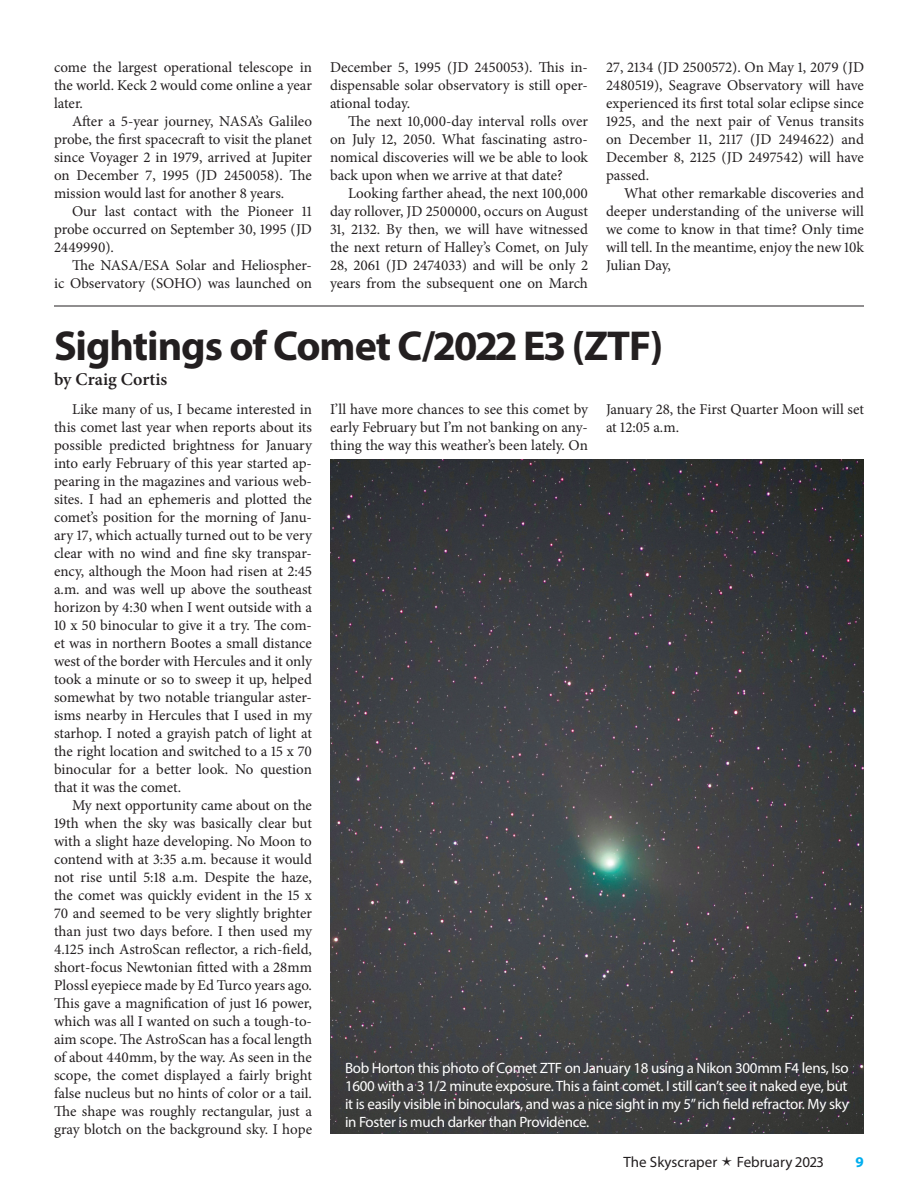
<style>
.page{position:relative;width:918px;height:1188px;background:#fff}
.page>*{position:absolute;margin:0;border:0;box-sizing:border-box;transform-origin:0 0}
.t1{font:700 42px "Myriad Pro";letter-spacing:-.025em;color:#231f20}
.Author{font:600 18px "Minion Pro";color:#231f20}
.body{font:15px/18px "Minion Pro";color:#231f20;text-align:justify}
.t2{font:15px/18px "Myriad Pro";letter-spacing:-.02em;color:#fff;text-align:justify}
.t3{font:15px "Myriad Pro";color:#231f20}
.t4{font:700 15px "Myriad Pro";color:#00aeef}
</style>
<div class="page">
<hr style="left:54px;top:306px;width:810px;height:1px;background:#231f20">
<img style="left:330px;top:459px;width:534px;height:675px">
<p class="body" style="left:54px;top:58px;width:260px">come the largest operational telescope in the world. Keck 2 would come online a year later.</p>
<p class="body" style="left:54px;top:112px;width:260px;text-indent:18px">After a 5-year journey, NASA’s Galileo probe, the first spacecraft to visit the planet since Voyager 2 in 1979, arrived at Jupiter on December 7, 1995 (JD 2450058). The mission would last for another 8 years.</p>
<p class="body" style="left:54px;top:202px;width:260px;text-indent:18px">Our last contact with the Pioneer 11 probe occurred on September 30, 1995 (JD 2449990).</p>
<p class="body" style="left:54px;top:256px;width:260px;text-align:right">The NASA/ESA Solar and Heliospher-<br>ic Observatory (SOHO) was launched on</p>
<p class="body" style="left:330px;top:58px;width:260px">December 5, 1995 (JD 2450053). This in&shy;dispensable solar observatory is still oper&shy;ational today.</p>
<p class="body" style="left:330px;top:112px;width:260px;text-indent:18px">The next 10,000-day interval rolls over on July 12, 2050. What fascinating astro&shy;nomical discoveries will we be able to look back upon when we arrive at that date?</p>
<p class="body" style="left:330px;top:184px;width:260px;text-indent:18px">Looking farther ahead, the next 100,000 day rollover, JD 2500000, occurs on August 31, 2132. By then, we will have witnessed the next return of Halley’s Comet, on July 28, 2061 (JD 2474033) and will be only 2 years from the subsequent one on March</p>
<p class="body" style="left:606px;top:58px;width:260px">27, 2134 (JD 2500572). On May 1, 2079 (JD 2480519), Seagrave Observatory will have experienced its first total solar eclipse since 1925, and the next pair of Venus transits on December 11, 2117 (JD 2494622) and December 8, 2125 (JD 2497542) will have passed.</p>
<p class="body" style="left:606px;top:184px;width:260px;text-indent:18px">What other remarkable discoveries and deeper understanding of the universe will we come to know in that time? Only time will tell. In the meantime, enjoy the new 10k Julian Day,</p>
<p class="t1" style="left:54px;top:318px;width:611px">Sightings of Comet C/2022 E3 (ZTF)</p>
<p class="Author" style="left:54px;top:366px;width:115px">by Craig Cortis</p>
<p class="body" style="left:54px;top:400px;width:260px;text-indent:18px">Like many of us, I became interested in this comet last year when reports about its possible predicted brightness for January into early February of this year started ap&shy;pearing in the magazines and various web&shy;sites. I had an ephemeris and plotted the comet’s position for the morning of Janu&shy;ary 17, which actually turned out to be very clear with no wind and fine sky transpar&shy;ency, although the Moon had risen at 2:45 a.m. and was well up above the southeast horizon by 4:30 when I went outside with a 10 x 50 binocular to give it a try. The com&shy;et was in northern Bootes a small distance west of the border with Hercules and it only took a minute or so to sweep it up, helped somewhat by two notable triangular aster&shy;isms nearby in Hercules that I used in my starhop. I noted a grayish patch of light at the right location and switched to a 15 x 70 binocular for a better look. No question that it was the comet.</p>
<p class="body" style="left:54px;top:796px;width:260px;text-indent:18px">My next opportunity came about on the 19th when the sky was basically clear but with a slight haze developing. No Moon to contend with at 3:35 a.m. because it would not rise until 5:18 a.m. Despite the haze, the comet was quickly evident in the 15 x 70 and seemed to be very slightly brighter than just two days before. I then used my 4.125 inch AstroScan reflector, a rich-field, short-focus Newtonian fitted with a 28mm Plossl eyepiece made by Ed Turco years ago.<br>This gave a magnification of just 16 power, which was all I wanted on such a tough-to&shy;aim scope. The AstroScan has a focal length of about 440mm, by the way. As seen in the scope, the comet displayed a fairly bright false nucleus but no hints of color or a tail.<br>The shape was roughly rectangular, just a gray blotch on the background sky. I hope</p>
<p class="body" style="left:330px;top:400px;width:260px">I’ll have more chances to see this comet by early February but I’m not banking on any&shy;thing the way this weather’s been lately. On</p>
<p class="body" style="left:606px;top:400px;width:259px">January 28, the First Quarter Moon will set at 12:05 a.m.</p>
<p class="t2" style="left:345px;top:1058px;width:505px">Bob Horton this photo of Comet ZTF on January 18 using a Nikon 300mm F4 lens, Iso 1600 with a 3 1/2 minute exposure. This a faint comet. I still can’t see it naked eye, but it is easily visible in binoculars, and was a nice sight in my 5” rich field refractor. My sky in Foster is much darker than Providence.</p>
<p class="t3" style="left:624px;top:1153px;width:95px">The Skyscraper</p>
<p class="t3" style="left:737px;top:1153px;width:88px">February 2023</p>
<p class="t4" style="left:856px;top:1152px;width:10px">9</p>
</div>
